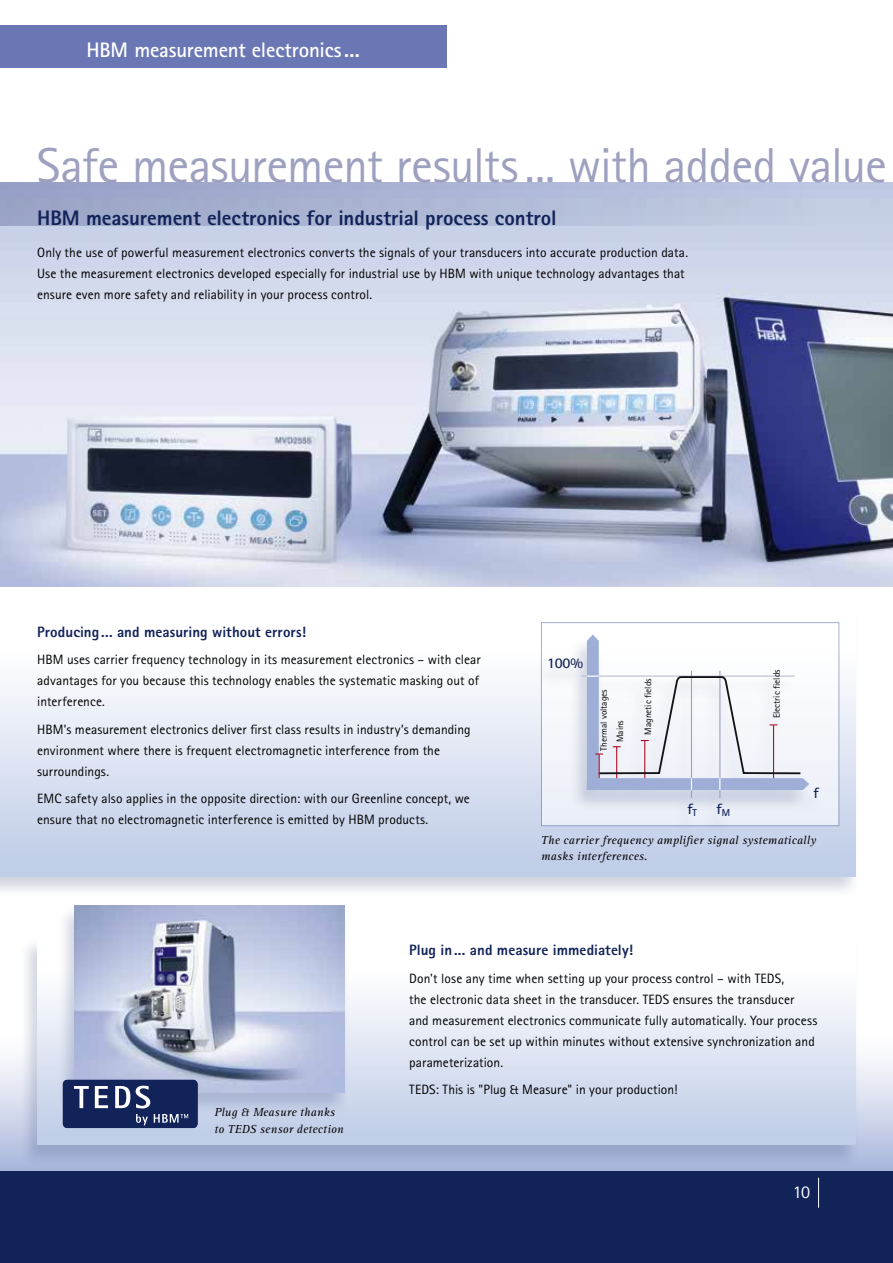
<style>
.page{position:relative;width:893px;height:1263px;background:#fff}
.page>*{position:absolute;margin:0;border:0;box-sizing:border-box;transform-origin:0 0}
.t1{font:49.05px "Agfa Rotis Sans Serif";letter-spacing:-.015em;color:#9ea0c0}
.t2{font:800 21px "Agfa Rotis Sans Serif";letter-spacing:-.005em;color:#112359}
.t3{font:700 21px "Agfa Rotis Sans Serif";letter-spacing:-.01em;color:#fff}
.t4{font:18px "Agfa Rotis Sans Serif";color:#fff}
.t5{font:800 15px "Agfa Rotis Sans Serif";letter-spacing:.005em;color:#112359}
.t6{font:700 14.85px "Agfa Rotis Sans Serif";color:#112359}
.t7{font:13.5px/21px "Agfa Rotis Sans Serif";letter-spacing:.005em;color:#000}
.t8{font:italic 12px/16.5px "Agfa Rotis Serif";letter-spacing:.02em;color:#000}
.t9{font:9.3px "Agfa Rotis Sans Serif";color:#000}
</style>
<div class="page">
<svg style="left:0;top:1060px;width:893px;height:111px;background:#c0cae5"></svg>
<img style="left:0;top:183px;width:893px;height:404px">
<div style="left:0;top:1171px;width:893px;height:92px;background:#112359"></div>
<div style="left:19px;top:937px;width:842px;height:230px;background:#132864;opacity:.2"></div>
<div style="left:37px;top:938px;width:819px;height:206px;background:linear-gradient(to bottom,#fff,#bfcce7)"></div>
<div style="left:0;top:607px;width:861px;height:291px;background:#132864;opacity:.2"></div>
<div style="left:0;top:608px;width:856px;height:268px;background:linear-gradient(to bottom,#fff,#bfcce7)"></div>
<div style="left:56px;top:905px;width:294px;height:210px;background:#132864;opacity:.2"></div>
<img style="left:74px;top:906px;width:270px;height:187px">
<div style="left:541px;top:622px;width:298px;height:204px;background:linear-gradient(to bottom,#fff,#eaeef7)"></div>
<div style="left:533px;top:635px;width:290px;height:203px;background:#132864;opacity:.2"></div>
<hr style="left:691px;top:671px;width:1px;height:127px;background:#9ea0c0">
<hr style="left:719px;top:671px;width:1px;height:127px;background:#9ea0c0">
<hr style="left:581px;top:675px;width:214px;height:2px;background:#bcbdd4">
<svg style="left:587px;top:635px;width:222px;height:155px"></svg>
<div style="left:63px;top:1080px;width:134px;height:47px;background:#112359;border-radius:4px"></div>
<div style="left:63px;top:1080px;width:134px;height:48px;border:1px solid #112359;border-radius:4px"></div>
<svg style="left:136px;top:1114px;width:12px;height:11px"></svg>
<svg style="left:154px;top:1114px;width:34px;height:9px"></svg>
<svg style="left:74px;top:1086px;width:15px;height:22px"></svg>
<svg style="left:95px;top:1086px;width:13px;height:22px"></svg>
<svg style="left:115px;top:1086px;width:15px;height:22px"></svg>
<svg style="left:136px;top:1086px;width:14px;height:22px"></svg>
<hr style="left:818px;top:1178px;width:1px;height:30px;background:#fff">
<div style="left:0;top:183px;width:819px;height:42px;background:linear-gradient(to right,#98a1c5,#c1cbe3)"></div>
<div style="left:0;top:26px;width:446px;height:42px;background:#6a77b4"></div>
<h2 class="t3" style="left:87px;top:37px;width:275px">HBM measurement electronics...</h2>
<h1 class="t1" style="left:37px;top:137px;width:852px">Safe measurement results... with added value</h1>
<h2 class="t2" style="left:37px;top:205px;width:521px">HBM measurement electronics for industrial process control</h2>
<p class="t7" style="left:37px;top:242px;width:652px">Only the use of powerful measurement electronics converts the signals of your transducers into accurate production data.<br>Use the measurement electronics developed especially for industrial use by HBM with unique technology advantages that ensure even more safety and reliability in your process control.</p>
<p class="t5" style="left:37px;top:622px;width:270px">Producing... and measuring without errors!</p>
<p class="t7" style="left:37px;top:649px;width:445px">HBM uses carrier frequency technology in its measurement electronics – with clear advantages for you because this technology enables the systematic masking out of interference.</p>
<p class="t7" style="left:37px;top:718px;width:435px">HBM’s measurement electronics deliver first class results in industry’s demanding environment where there is frequent electromagnetic interference from the surroundings.</p>
<p class="t7" style="left:37px;top:788px;width:434px">EMC safety also applies in the opposite direction: with our Greenline concept, we ensure that no electromagnetic interference is emitted by HBM products.</p>
<p class="t6" style="left:547px;top:654px;width:38px">100%</p>
<p class="t9" style="left:598px;top:750px;width:63px;rotate:-90deg">Thermal voltages</p>
<p class="t9" style="left:614px;top:742px;width:23px;rotate:-90deg">Mains</p>
<p class="t9" style="left:643px;top:734px;width:57px;rotate:-90deg">Magnetic fields</p>
<p class="t9" style="left:771px;top:718px;width:50px;rotate:-90deg">Electric fields</p>
<p class="t6" style="left:687px;top:799px;width:11px">f<sub>T</sub></p>
<p class="t6" style="left:717px;top:799px;width:15px">f<sub>M</sub></p>
<p class="t6" style="left:813px;top:783px;width:7px">f</p>
<p class="t8" style="left:541px;top:832px;width:276px">The carrier frequency amplifier signal systematically masks interferences.</p>
<p class="t8" style="left:214px;top:1104px;width:131px">Plug &amp; Measure thanks to TEDS sensor detection</p>
<p class="t5" style="left:409px;top:941px;width:225px">Plug in... and measure immediately!</p>
<p class="t7" style="left:409px;top:968px;width:410px">Don't lose any time when setting up your process control – with TEDS,<br>the electronic data sheet in the transducer. TEDS ensures the transducer<br>and measurement electronics communicate fully automatically. Your process control can be set up within minutes without extensive synchronization and parameterization.</p>
<p class="t7" style="left:409px;top:1079px;width:270px">TEDS: This is "Plug &amp; Measure" in your production!</p>
<h3 class="t4" style="left:793px;top:1181px;width:19px">10</h3>
</div>
